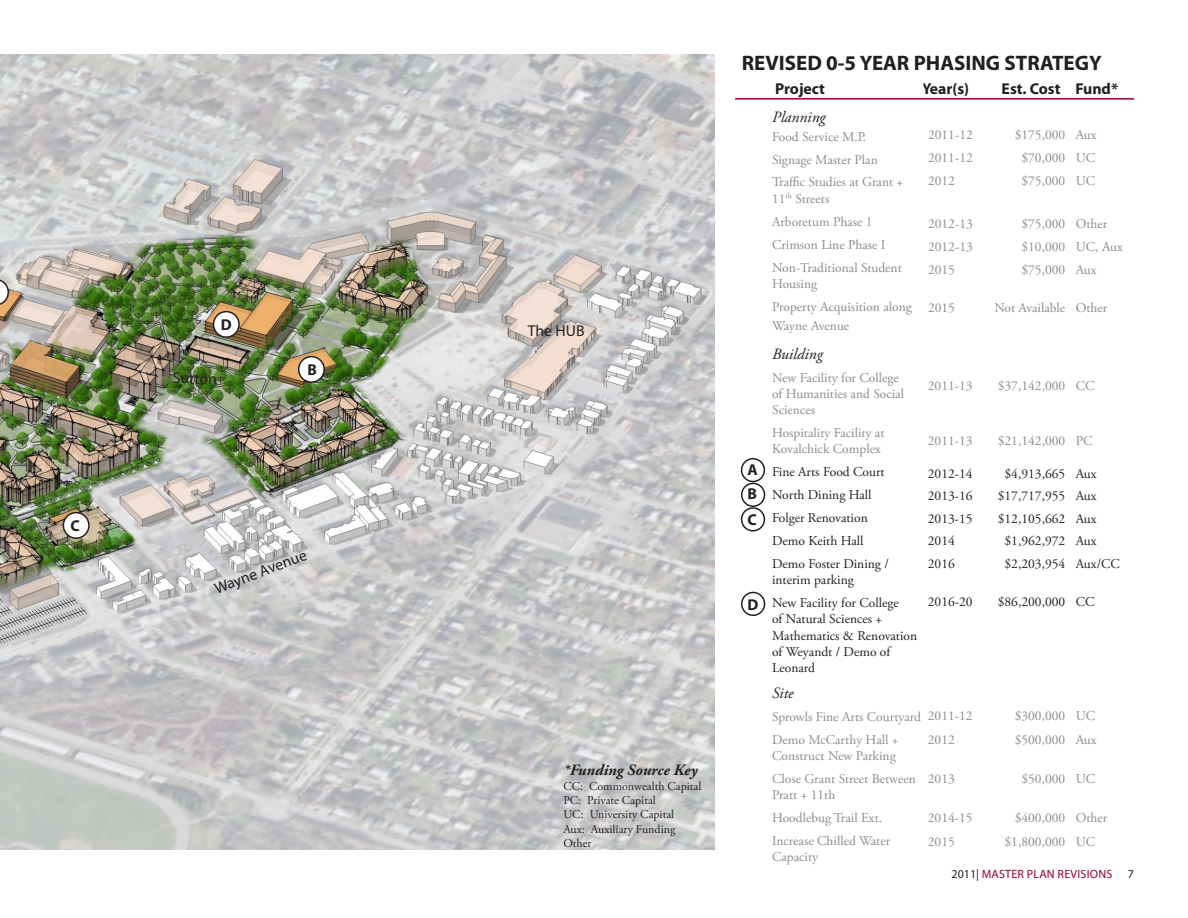
<style>
.page{position:relative;width:1188px;height:918px;background:#fff}
.page>*{position:absolute;margin:0;border:0;box-sizing:border-box;transform-origin:0 0}
.t1{font:700 21px "Myriad Pro";color:#231f20}
.t2{font:700 15.75px "Myriad Pro";color:#231f20}
.t3{font:15.75px "Myriad Pro";letter-spacing:-.01em;color:#231f20}
.t4{font:italic 15.75px "Adobe Garamond Pro";color:#231f20}
.t5{font:italic 700 15.75px "Adobe Garamond Pro";color:#231f20}
.t6{font:13.5px/16.2px "Adobe Garamond Pro";color:#8c8c8c}
.t7{font:13.5px/16.2px "Adobe Garamond Pro";color:#231f20}
.t8{font:12px "Adobe Garamond Pro";color:#231f20}
.t9{font:12px "Myriad Pro";letter-spacing:.02em;color:#98012e}
.t10{font:12px "Myriad Pro";color:#231f20}
.s1{color:#231f20}
</style>
<div class="page">
<img style="left:0;top:54px;width:714px;height:796px">
<div style="left:63px;top:513px;width:26px;height:25px;background:#fff;border-radius:50%"></div>
<div style="left:63px;top:512px;width:27px;height:27px;border:2px solid #231f20;border-radius:50%"></div>
<div style="left:741px;top:507px;width:24px;height:25px;border:2px solid #231f20;border-radius:50%"></div>
<svg style="left:0;top:279px;width:9px;height:27px"></svg>
<div style="left:741px;top:458px;width:24px;height:24px;border:2px solid #231f20;border-radius:50%"></div>
<div style="left:299px;top:357px;width:25px;height:25px;background:#fff;border-radius:50%"></div>
<div style="left:298px;top:356px;width:27px;height:27px;border:2px solid #231f20;border-radius:50%"></div>
<div style="left:741px;top:483px;width:24px;height:24px;border:2px solid #231f20;border-radius:50%"></div>
<div style="left:214px;top:312px;width:25px;height:25px;background:#fff;border-radius:50%"></div>
<div style="left:213px;top:311px;width:27px;height:27px;border:2px solid #231f20;border-radius:50%"></div>
<div style="left:741px;top:592px;width:24px;height:24px;border:2px solid #231f20;border-radius:50%"></div>
<hr style="left:735px;top:98px;width:399px;height:2px;background:#98012e">
<p class="t2" style="left:71px;top:516px;width:11px">C</p>
<p class="t2" style="left:221px;top:315px;width:12px">D</p>
<p class="t3" style="left:173px;top:369px;width:46px">Sutton</p>
<p class="t2" style="left:307px;top:360px;width:11px">B</p>
<p class="t3" style="left:212px;top:580px;width:99px;rotate:-21deg">Wayne Avenue</p>
<p class="t3" style="left:528px;top:321px;width:58px">The HUB</p>
<p class="t5" style="left:563px;top:761px;width:136px">*Funding Source Key</p>
<p class="t8" style="left:563px;top:779px;width:140px">CC: Commonwealth Capital</p>
<p class="t8" style="left:563px;top:793px;width:94px">PC: Private Capital</p>
<p class="t8" style="left:563px;top:807px;width:112px">UC: University Capital</p>
<p class="t8" style="left:563px;top:822px;width:114px">Aux: Auxiliary Funding</p>
<p class="t8" style="left:563px;top:836px;width:30px">Other</p>
<p class="t1" style="left:742px;top:49px;width:362px">REVISED 0-5 YEAR PHASING STRATEGY</p>
<p class="t2" style="left:775px;top:79px;width:51px">Project</p>
<p class="t4" style="left:772px;top:107px;width:55px">Planning</p>
<p class="t6" style="left:772px;top:129px;width:96px">Food Service M.P.</p>
<p class="t6" style="left:772px;top:152px;width:107px">Signage Master Plan</p>
<p class="t6" style="left:772px;top:175px;width:133px">Traffic Studies at Grant +<br>11<sup>th</sup> Streets</p>
<p class="t6" style="left:772px;top:214px;width:102px">Arboretum Phase 1</p>
<p class="t6" style="left:772px;top:237px;width:115px">Crimson Line Phase I</p>
<p class="t6" style="left:772px;top:260px;width:131px">Non-Traditional Student<br>Housing</p>
<p class="t6" style="left:772px;top:297px;width:141px;line-height:18.9px">Property Acquisition along<br>Wayne Avenue</p>
<p class="t4" style="left:772px;top:344px;width:52px">Building</p>
<p class="t6" style="left:772px;top:370px;width:134px">New Facility for College of Humanities and Social<br>Sciences</p>
<p class="t6" style="left:772px;top:425px;width:114px">Hospitality Facility at<br>Kovalchick Complex</p>
<p class="t7" style="left:772px;top:464px;width:114px">Fine Arts Food Court</p>
<p class="t7" style="left:772px;top:487px;width:101px">North Dining Hall</p>
<p class="t7" style="left:772px;top:510px;width:97px">Folger Renovation</p>
<p class="t7" style="left:772px;top:533px;width:93px">Demo Keith Hall</p>
<p class="t7" style="left:772px;top:556px;width:118px">Demo Foster Dining / interim parking</p>
<p class="t7" style="left:772px;top:595px;width:147px">New Facility for College<br>of Natural Sciences +<br>Mathematics &amp; Renovation of Weyandt / Demo of<br>Leonard</p>
<p class="t2" style="left:1075px;top:79px;width:44px">Fund*</p>
<p class="t2" style="left:922px;top:79px;width:49px">Year(s)</p>
<p class="t2" style="left:1002px;top:79px;width:61px">Est. Cost</p>
<p class="t6" style="left:1015px;top:127px;width:52px">$175,000</p>
<p class="t6" style="left:1021px;top:150px;width:45px">$70,000</p>
<p class="t6" style="left:1021px;top:173px;width:45px">$75,000</p>
<p class="t6" style="left:1021px;top:217px;width:45px">$75,000</p>
<p class="t6" style="left:1021px;top:240px;width:45px">$10,000</p>
<p class="t6" style="left:1021px;top:262px;width:45px">$75,000</p>
<p class="t6" style="left:994px;top:300px;width:72px">Not Available</p>
<p class="t6" style="left:1076px;top:127px;width:22px">Aux</p>
<p class="t6" style="left:1076px;top:150px;width:21px">UC</p>
<p class="t6" style="left:1076px;top:173px;width:21px">UC</p>
<p class="t6" style="left:1076px;top:217px;width:33px">Other</p>
<p class="t6" style="left:1076px;top:240px;width:49px">UC, Aux</p>
<p class="t6" style="left:1076px;top:262px;width:22px">Aux</p>
<p class="t6" style="left:1076px;top:300px;width:33px">Other</p>
<p class="t6" style="left:928px;top:127px;width:46px">2011-12</p>
<p class="t6" style="left:928px;top:150px;width:46px">2011-12</p>
<p class="t6" style="left:928px;top:173px;width:28px">2012</p>
<p class="t6" style="left:928px;top:217px;width:46px">2012-13</p>
<p class="t6" style="left:928px;top:240px;width:46px">2012-13</p>
<p class="t6" style="left:928px;top:262px;width:28px">2015</p>
<p class="t6" style="left:928px;top:300px;width:28px">2015</p>
<p class="t6" style="left:998px;top:378px;width:69px">$37,142,000</p>
<p class="t6" style="left:1076px;top:378px;width:20px">CC</p>
<p class="t6" style="left:928px;top:378px;width:46px">2011-13</p>
<p class="t6" style="left:998px;top:433px;width:69px">$21,142,000</p>
<p class="t6" style="left:1076px;top:433px;width:18px">PC</p>
<p class="t6" style="left:928px;top:433px;width:46px">2011-13</p>
<p class="t2" style="left:748px;top:459px;width:12px">A</p>
<p class="t7" style="left:1005px;top:466px;width:62px">$4,913,665</p>
<p class="t7" style="left:998px;top:488px;width:69px">$17,717,955</p>
<p class="t7" style="left:998px;top:511px;width:69px">$12,105,662</p>
<p class="t7" style="left:1005px;top:533px;width:62px">$1,962,972</p>
<p class="t7" style="left:1005px;top:556px;width:62px">$2,203,954</p>
<p class="t7" style="left:998px;top:594px;width:69px">$86,200,000</p>
<p class="t7" style="left:928px;top:466px;width:46px">2012-14</p>
<p class="t7" style="left:928px;top:488px;width:46px">2013-16</p>
<p class="t7" style="left:928px;top:511px;width:46px">2013-15</p>
<p class="t7" style="left:928px;top:533px;width:28px">2014</p>
<p class="t7" style="left:928px;top:556px;width:28px">2016</p>
<p class="t7" style="left:928px;top:594px;width:46px">2016-20</p>
<p class="t7" style="left:1076px;top:466px;width:22px">Aux</p>
<p class="t7" style="left:1076px;top:488px;width:22px">Aux</p>
<p class="t7" style="left:1076px;top:511px;width:22px">Aux</p>
<p class="t7" style="left:1076px;top:533px;width:22px">Aux</p>
<p class="t7" style="left:1076px;top:556px;width:46px">Aux/CC</p>
<p class="t7" style="left:1076px;top:594px;width:20px">CC</p>
<p class="t2" style="left:748px;top:484px;width:11px">B</p>
<p class="t2" style="left:748px;top:510px;width:11px">C</p>
<p class="t2" style="left:748px;top:594px;width:12px">D</p>
<p class="t4" style="left:772px;top:683px;width:23px">Site</p>
<p class="t6" style="left:772px;top:709px;width:150px">Sprowls Fine Arts Courtyard</p>
<p class="t6" style="left:772px;top:732px;width:128px">Demo McCarthy Hall +<br>Construct New Parking</p>
<p class="t6" style="left:772px;top:771px;width:145px">Close Grant Street Between<br>Pratt + 11th</p>
<p class="t6" style="left:772px;top:810px;width:112px">Hoodlebug Trail Ext.</p>
<p class="t6" style="left:772px;top:833px;width:120px">Increase Chilled Water<br>Capacity</p>
<p class="t6" style="left:1015px;top:708px;width:52px">$300,000</p>
<p class="t6" style="left:1076px;top:708px;width:21px">UC</p>
<p class="t6" style="left:928px;top:708px;width:46px">2011-12</p>
<p class="t6" style="left:928px;top:732px;width:28px">2012</p>
<p class="t6" style="left:1015px;top:732px;width:52px">$500,000</p>
<p class="t6" style="left:928px;top:771px;width:28px">2013</p>
<p class="t6" style="left:1021px;top:771px;width:45px">$50,000</p>
<p class="t6" style="left:928px;top:810px;width:46px">2014-15</p>
<p class="t6" style="left:1015px;top:810px;width:52px">$400,000</p>
<p class="t6" style="left:928px;top:834px;width:28px">2015</p>
<p class="t6" style="left:1005px;top:834px;width:62px">$1,800,000</p>
<p class="t9" style="left:952px;top:866px;width:162px"><span class="s1">2011|</span> MASTER PLAN REVISIONS</p>
<p class="t10" style="left:1128px;top:866px;width:8px">7</p>
<p class="t6" style="left:1076px;top:732px;width:22px">Aux</p>
<p class="t6" style="left:1076px;top:771px;width:21px">UC</p>
<p class="t6" style="left:1076px;top:810px;width:33px">Other</p>
<p class="t6" style="left:1076px;top:834px;width:21px">UC</p>
</div>
